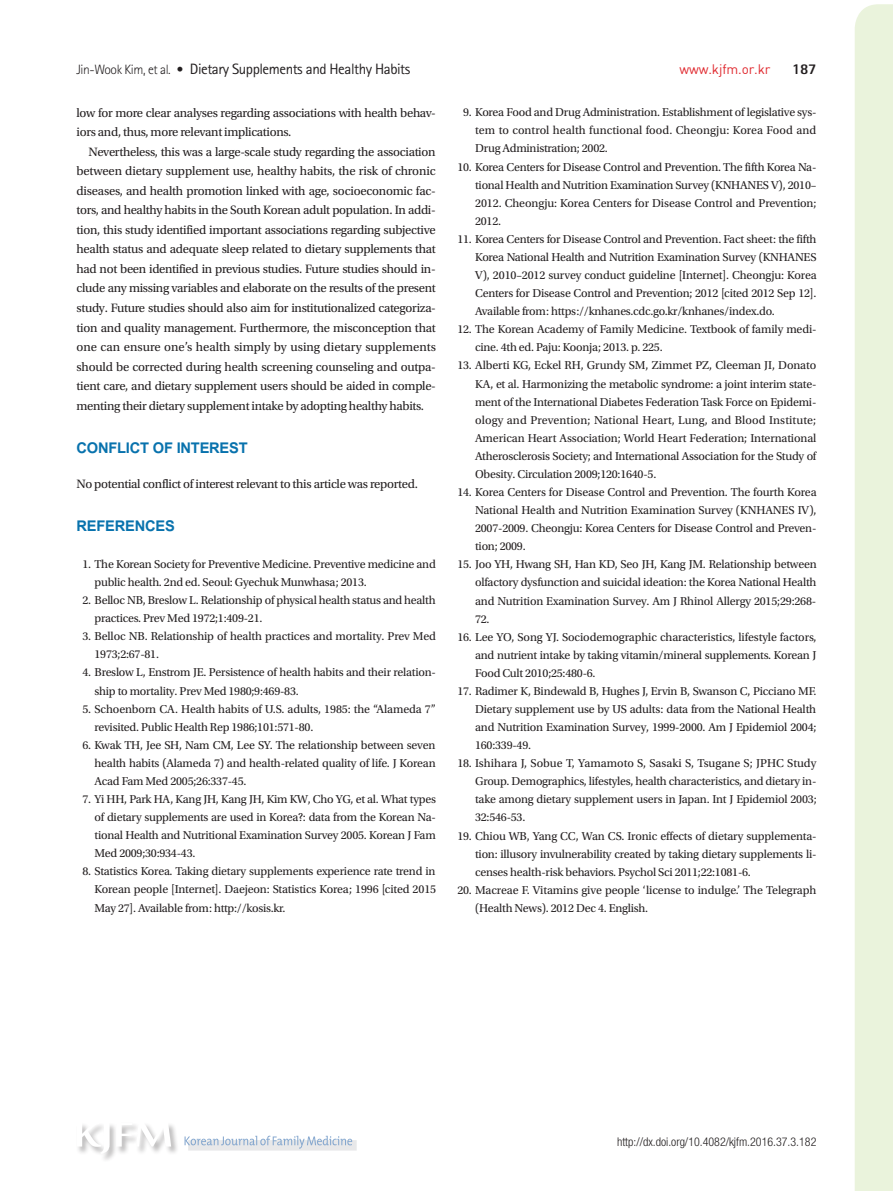
<style>
.page{position:relative;width:893px;height:1191px;background:#fff}
.page>*{position:absolute;margin:0;border:0;box-sizing:border-box;transform-origin:0 0}
.본문-대제목{font:700 20.4px "Utsaah";letter-spacing:-.01em;color:#0872ad}
.t1{font:15px "Rotis Sans Serif Std";letter-spacing:-.03em;color:#231f20}
.t2{font:800 15px "Rotis Sans Serif Std";color:#231f20}
.t3{font:13.5px "Dinreg";letter-spacing:-.01em;color:#e02a30}
.본문{font:12.75px/19.5px "Utopia Std";letter-spacing:-.025em;color:#231f20}
.참고문헌{font:12px/18px "Utopia Std";letter-spacing:-.02em;color:#231f20;text-align:justify}
.t4{font:300 condensed 12px "Helvetica Neue LT Std";color:#231f20}
.s1{font-weight:300;font-size:13.5px}
</style>
<div class="page">
<div style="left:855px;top:4px;width:38px;height:1187px;background:#eaf3dc"></div>
<div style="left:188px;top:1140px;width:169px;height:10px;background:#e8e8e9"></div>
<svg style="left:185px;top:1135px;width:167px;height:13px"></svg>
<div style="left:76px;top:1122px;width:104px;height:40px;background:#231f20;opacity:.3"></div>
<svg style="left:77px;top:1122px;width:94px;height:32px"></svg>
<p class="t1" style="left:77px;top:60px;width:335px"><span class="s1">Jin-Wook Kim, et al. •</span> Dietary Supplements and Healthy Habits</p>
<p class="본문" style="left:77px;top:103px;width:361px">low for more clear analyses regarding associations with health behav&shy;iors and, thus, more relevant implications.</p>
<p class="본문" style="left:77px;top:142px;width:361px;text-align:justify;text-indent:12px">Nevertheless, this was a large-scale study regarding the association between dietary supplement use, healthy habits, the risk of chronic diseases, and health promotion linked with age, socioeconomic fac&shy;tors, and healthy habits in the South Korean adult population. In addi&shy;tion, this study identified important associations regarding subjective health status and adequate sleep related to dietary supplements that had not been identified in previous studies. Future studies should in&shy;clude any missing variables and elaborate on the results of the present study. Future studies should also aim for institutionalized categoriza&shy;tion and quality management. Furthermore, the misconception that one can ensure one’s health simply by using dietary supplements should be corrected during health screening counseling and outpa&shy;tient care, and dietary supplement users should be aided in comple&shy;menting their dietary supplement intake by adopting healthy habits.</p>
<p class="본문-대제목" style="left:77px;top:438px;width:173px">CONFLICT OF INTEREST</p>
<p class="본문" style="left:77px;top:474px;width:343px">No potential conflict of interest relevant to this article was reported.</p>
<p class="본문-대제목" style="left:77px;top:516px;width:100px">REFERENCES</p>
<p class="참고문헌" style="left:95px;top:555px;width:343px;text-indent:-12px">1. The Korean Society for Preventive Medicine. Preventive medicine and public health. 2nd ed. Seoul: Gyechuk Munwhasa; 2013.</p>
<p class="참고문헌" style="left:95px;top:591px;width:343px;text-indent:-12px">2. Belloc NB, Breslow L. Relationship of physical health status and health practices. Prev Med 1972;1:409-21.</p>
<p class="참고문헌" style="left:95px;top:627px;width:343px;text-indent:-12px">3. Belloc NB. Relationship of health practices and mortality. Prev Med<br>1973;2:67-81.</p>
<p class="참고문헌" style="left:95px;top:664px;width:343px;text-indent:-12px">4. Breslow L, Enstrom JE. Persistence of health habits and their relation&shy;ship to mortality. Prev Med 1980;9:469-83.</p>
<p class="참고문헌" style="left:95px;top:700px;width:343px;text-indent:-12px">5. Schoenborn CA. Health habits of U.S. adults, 1985: the “Alameda 7” revisited. Public Health Rep 1986;101:571-80.</p>
<p class="참고문헌" style="left:95px;top:736px;width:343px;text-indent:-12px">6. Kwak TH, Jee SH, Nam CM, Lee SY. The relationship between seven health habits (Alameda 7) and health-related quality of life. J Korean Acad Fam Med 2005;26:337-45.</p>
<p class="참고문헌" style="left:95px;top:790px;width:343px;text-indent:-12px">7. Yi HH, Park HA, Kang JH, Kang JH, Kim KW, Cho YG, et al. What types of dietary supplements are used in Korea?: data from the Korean Na&shy;tional Health and Nutritional Examination Survey 2005. Korean J Fam Med 2009;30:934-43.</p>
<p class="참고문헌" style="left:95px;top:862px;width:343px;text-indent:-12px">8. Statistics Korea. Taking dietary supplements experience rate trend in Korean people [Internet]. Daejeon: Statistics Korea; 1996 [cited 2015<br>May 27]. Available from: http://kosis.kr.</p>
<p class="t3" style="left:679px;top:61px;width:93px">www.kjfm.or.kr</p>
<p class="t2" style="left:792px;top:60px;width:26px">187</p>
<p class="참고문헌" style="left:475px;top:104px;width:343px;text-indent:-12px">9. Korea Food and Drug Administration. Establishment of legislative sys&shy;tem to control health functional food. Cheongju: Korea Food and Drug Administration; 2002.</p>
<p class="참고문헌" style="left:475px;top:158px;width:343px;text-indent:-18px">10. Korea Centers for Disease Control and Prevention. The fifth Korea Na&shy;tional Health and Nutrition Examination Survey (KNHANES V), 2010– 2012. Cheongju: Korea Centers for Disease Control and Prevention; 2012.</p>
<p class="참고문헌" style="left:475px;top:230px;width:343px;text-indent:-18px">11. Korea Centers for Disease Control and Prevention. Fact sheet: the fifth Korea National Health and Nutrition Examination Survey (KNHANES V), 2010–2012 survey conduct guideline [Internet]. Cheongju: Korea Centers for Disease Control and Prevention; 2012 [cited 2012 Sep 12].<br>Available from: https://knhanes.cdc.go.kr/knhanes/index.do.</p>
<p class="참고문헌" style="left:475px;top:320px;width:343px;text-indent:-18px">12. The Korean Academy of Family Medicine. Textbook of family medi&shy;cine. 4th ed. Paju: Koonja; 2013. p. 225.</p>
<p class="참고문헌" style="left:475px;top:357px;width:343px;text-indent:-18px">13. Alberti KG, Eckel RH, Grundy SM, Zimmet PZ, Cleeman JI, Donato KA, et al. Harmonizing the metabolic syndrome: a joint interim state&shy;ment of the International Diabetes Federation Task Force on Epidemi&shy;ology and Prevention; National Heart, Lung, and Blood Institute; American Heart Association; World Heart Federation; International Atherosclerosis Society; and International Association for the Study of Obesity. Circulation 2009;120:1640-5.</p>
<p class="참고문헌" style="left:475px;top:483px;width:343px;text-indent:-18px">14. Korea Centers for Disease Control and Prevention. The fourth Korea National Health and Nutrition Examination Survey (KNHANES IV), 2007-2009. Cheongju: Korea Centers for Disease Control and Preven&shy;tion; 2009.</p>
<p class="참고문헌" style="left:475px;top:555px;width:343px;text-indent:-18px">15. Joo YH, Hwang SH, Han KD, Seo JH, Kang JM. Relationship between olfactory dysfunction and suicidal ideation: the Korea National Health and Nutrition Examination Survey. Am J Rhinol Allergy 2015;29:268- 72.</p>
<p class="참고문헌" style="left:475px;top:628px;width:343px;text-indent:-18px">16. Lee YO, Song YJ. Sociodemographic characteristics, lifestyle factors, and nutrient intake by taking vitamin/mineral supplements. Korean J Food Cult 2010;25:480-6.</p>
<p class="참고문헌" style="left:475px;top:682px;width:343px;text-indent:-18px">17. Radimer K, Bindewald B, Hughes J, Ervin B, Swanson C, Picciano MF.<br>Dietary supplement use by US adults: data from the National Health and Nutrition Examination Survey, 1999-2000. Am J Epidemiol 2004; 160:339-49.</p>
<p class="참고문헌" style="left:475px;top:754px;width:343px;text-indent:-18px">18. Ishihara J, Sobue T, Yamamoto S, Sasaki S, Tsugane S; JPHC Study Group. Demographics, lifestyles, health characteristics, and dietary in&shy;take among dietary supplement users in Japan. Int J Epidemiol 2003; 32:546-53.</p>
<p class="참고문헌" style="left:475px;top:827px;width:343px;text-indent:-18px">19. Chiou WB, Yang CC, Wan CS. Ironic effects of dietary supplementa&shy;tion: illusory invulnerability created by taking dietary supplements li&shy;censes health-risk behaviors. Psychol Sci 2011;22:1081-6.</p>
<p class="참고문헌" style="left:475px;top:881px;width:343px;text-indent:-18px">20. Macreae F. Vitamins give people ‘license to indulge.’ The Telegraph (Health News). 2012 Dec 4. English.</p>
<p class="t4" style="left:617px;top:1134px;width:201px">http://dx.doi.org/10.4082/kjfm.2016.37.3.182</p>
</div>
